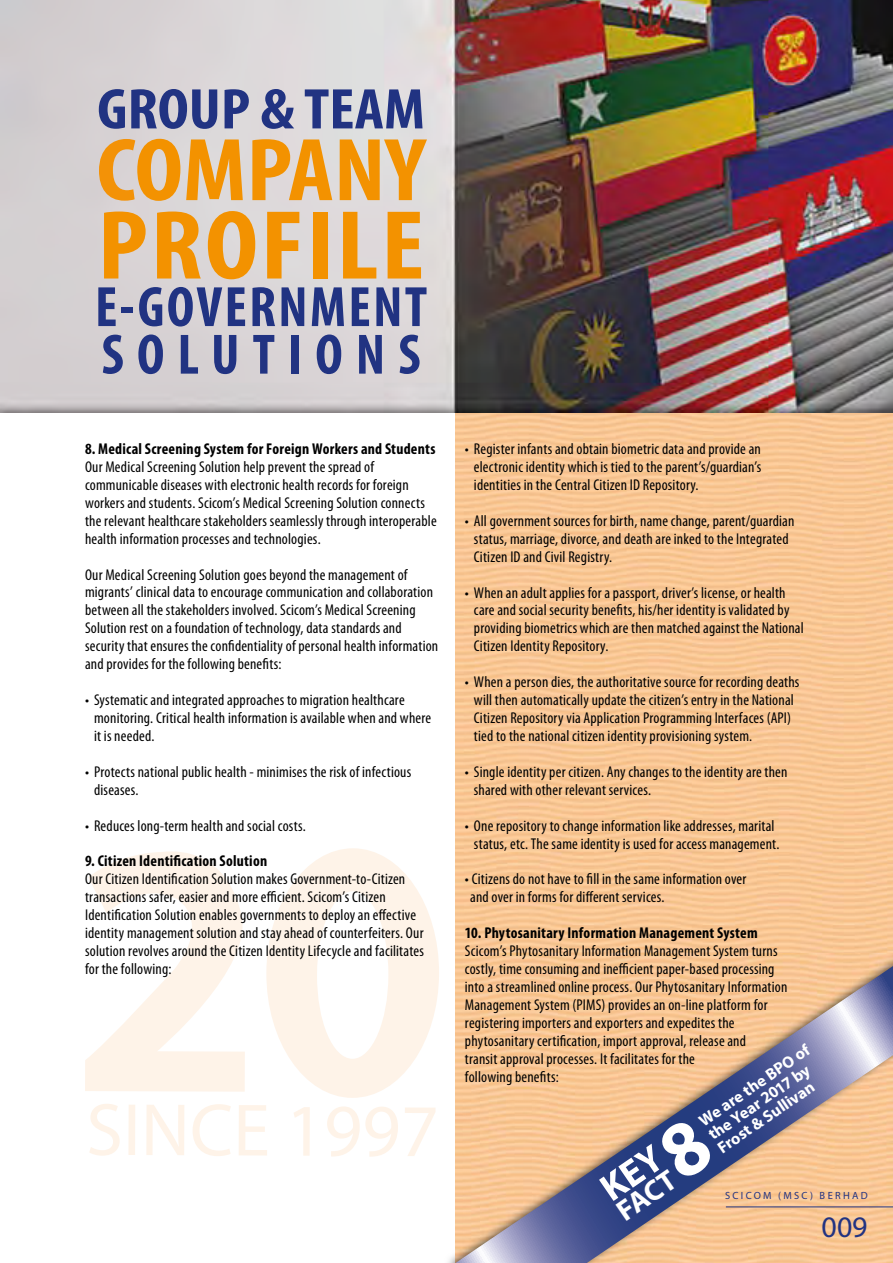
<style>
.page{position:relative;width:893px;height:1263px;background:#fff}
.page>*{position:absolute;margin:0;border:0;box-sizing:border-box;transform-origin:0 0}
.t1{font:700 condensed 99px "Myriad Pro";letter-spacing:.025em;color:#f39200;scale:1.11 1}
.t2{font:700 condensed 90px "Myriad Pro";color:#f39200;scale:1.11 1}
.t3{font:700 condensed 57.75px "Myriad Pro";color:#213382;scale:1.11 1}
.t4{font:700 condensed 57.3px/47.5px "Myriad Pro";letter-spacing:.04em;color:#213382}
.t5{font:29.85px "Myriad Pro";color:#213382}
.t6{font:700 29.1px "Myriad Pro";color:#fff}
.t7{font:700 16.5px/16.5px "Myriad Pro";color:#fff}
.t8{font:condensed 15.75px/18px "Myriad Pro";letter-spacing:.01em;color:#000}
.t9{font:700 condensed 15.75px "Myriad Pro";letter-spacing:.015em;color:#000}
.t10{font:10.5px "Myriad Pro";letter-spacing:.22em;color:#213382}
.s1{color:#f39207}
</style>
<div class="page">
<svg style="left:85px;top:851px;width:160px;height:241px"></svg>
<svg style="left:266px;top:848px;width:173px;height:250px"></svg>
<svg style="left:89px;top:1104px;width:31px;height:52px"></svg>
<div style="left:128px;top:1105px;width:7px;height:50px;background:#fef3e8"></div>
<svg style="left:146px;top:1105px;width:38px;height:50px"></svg>
<svg style="left:193px;top:1104px;width:38px;height:52px"></svg>
<svg style="left:239px;top:1105px;width:28px;height:50px"></svg>
<svg style="left:294px;top:1107px;width:16px;height:49px"></svg>
<svg style="left:327px;top:1106px;width:71px;height:51px"></svg>
<svg style="left:405px;top:1107px;width:30px;height:49px"></svg>
<img style="left:448px;top:954px;width:445px;height:309px">
<svg style="left:456px;top:966px;width:437px;height:297px;background:#d8b397"></svg>
<img style="left:0;top:0;width:893px;height:412px">
<hr style="left:726px;top:1206px;width:167px;height:1px;background:#213382">
<svg style="left:599px;top:1116px;width:117px;height:85px;background:#525982"></svg>
<h3 class="t3" style="left:97px;top:73px;width:297px">GROUP &amp; TEAM</h3>
<h2 class="t2" style="left:96px;top:114px;width:298px"><span class="s1">C</span>OMPANY</h2>
<h1 class="t1" style="left:98px;top:184px;width:296px">PROFILE</h1>
<h3 class="t4" style="left:95px;top:282px;width:334px">E-GOVERNMENT<br>SOLUTIONS</h3>
<p class="t9" style="left:85px;top:439px;width:352px">8. Medical Screening System for Foreign Workers and Students</p>
<p class="t8" style="left:85px;top:458px;width:353px">Our Medical Screening Solution help prevent the spread of communicable diseases with electronic health records for foreign workers and students. Scicom’s Medical Screening Solution connects the relevant healthcare stakeholders seamlessly through interoperable health information processes and technologies.</p>
<p class="t8" style="left:85px;top:565px;width:355px">Our Medical Screening Solution goes beyond the management of migrants’ clinical data to encourage communication and collaboration between all the stakeholders involved. Scicom’s Medical Screening Solution rest on a foundation of technology, data standards and security that ensures the confidentiality of personal health information and provides for the following benefits:</p>
<p class="t8" style="left:94px;top:691px;width:339px;text-indent:-9px">• Systematic and integrated approaches to migration healthcare monitoring. Critical health information is available when and where it is needed.</p>
<p class="t8" style="left:94px;top:762px;width:319px;text-indent:-9px">• Protects national public health - minimises the risk of infectious diseases.</p>
<p class="t8" style="left:85px;top:816px;width:222px">• Reduces long-term health and social costs.</p>
<p class="t9" style="left:85px;top:851px;width:184px">9. Citizen Identification Solution</p>
<p class="t8" style="left:85px;top:870px;width:340px">Our Citizen Identification Solution makes Government-to-Citizen transactions safer, easier and more efficient. Scicom’s Citizen Identification Solution enables governments to deploy an effective identity management solution and stay ahead of counterfeiters. Our solution revolves around the Citizen Identity Lifecycle and facilitates for the following:</p>
<p class="t8" style="left:474px;top:440px;width:289px;text-align:justify;text-indent:-9px">• Register infants and obtain biometric data and provide an electronic identity which is tied to the parent’s/guardian’s identities in the Central Citizen ID Repository.</p>
<p class="t8" style="left:474px;top:511px;width:322px;text-indent:-9px">• All government sources for birth, name change, parent/guardian status, marriage, divorce, and death are inked to the Integrated<br>Citizen ID and Civil Registry.</p>
<p class="t8" style="left:474px;top:583px;width:331px;text-indent:-9px">• When an adult applies for a passport, driver’s license, or health care and social security benefits, his/her identity is validated by providing biometrics which are then matched against the National Citizen Identity Repository.</p>
<p class="t8" style="left:474px;top:673px;width:327px;text-indent:-9px">• When a person dies, the authoritative source for recording deaths will then automatically update the citizen’s entry in the National Citizen Repository via Application Programming Interfaces (API) tied to the national citizen identity provisioning system.</p>
<p class="t8" style="left:474px;top:762px;width:315px;text-indent:-9px">• Single identity per citizen. Any changes to the identity are then shared with other relevant services.</p>
<p class="t8" style="left:465px;top:816px;width:316px;text-align:center">• One repository to change information like addresses, marital status, etc. The same identity is used for access management.</p>
<p class="t8" style="left:470px;top:870px;width:278px;text-indent:-5px">• Citizens do not have to fill in the same information over and over in forms for different services.</p>
<p class="t9" style="left:465px;top:923px;width:294px">10. Phytosanitary Information Management System</p>
<p class="t8" style="left:465px;top:942px;width:324px">Scicom’s Phytosanitary Information Management System turns costly, time consuming and inefficient paper-based processing into a streamlined online process. Our Phytosanitary Information Management System (PIMS) provides an on-line platform for registering importers and exporters and expedites the phytosanitary certification, import approval, release and<br>transit approval processes. It facilitates for the<br>following benefits:</p>
<p class="t7" style="left:695px;top:1114px;width:132px;rotate:-34deg">We are the BPO of the Year 2017 by<br>Frost &amp; Sullivan</p>
<h3 class="t6" style="left:609px;top:1198px;width:67px;rotate:-34deg">FACT</h3>
<p class="t10" style="left:725px;top:1188px;width:144px">SCICOM (MSC) BERHAD</p>
<h3 class="t5" style="left:821px;top:1209px;width:48px">009</h3>
</div>
